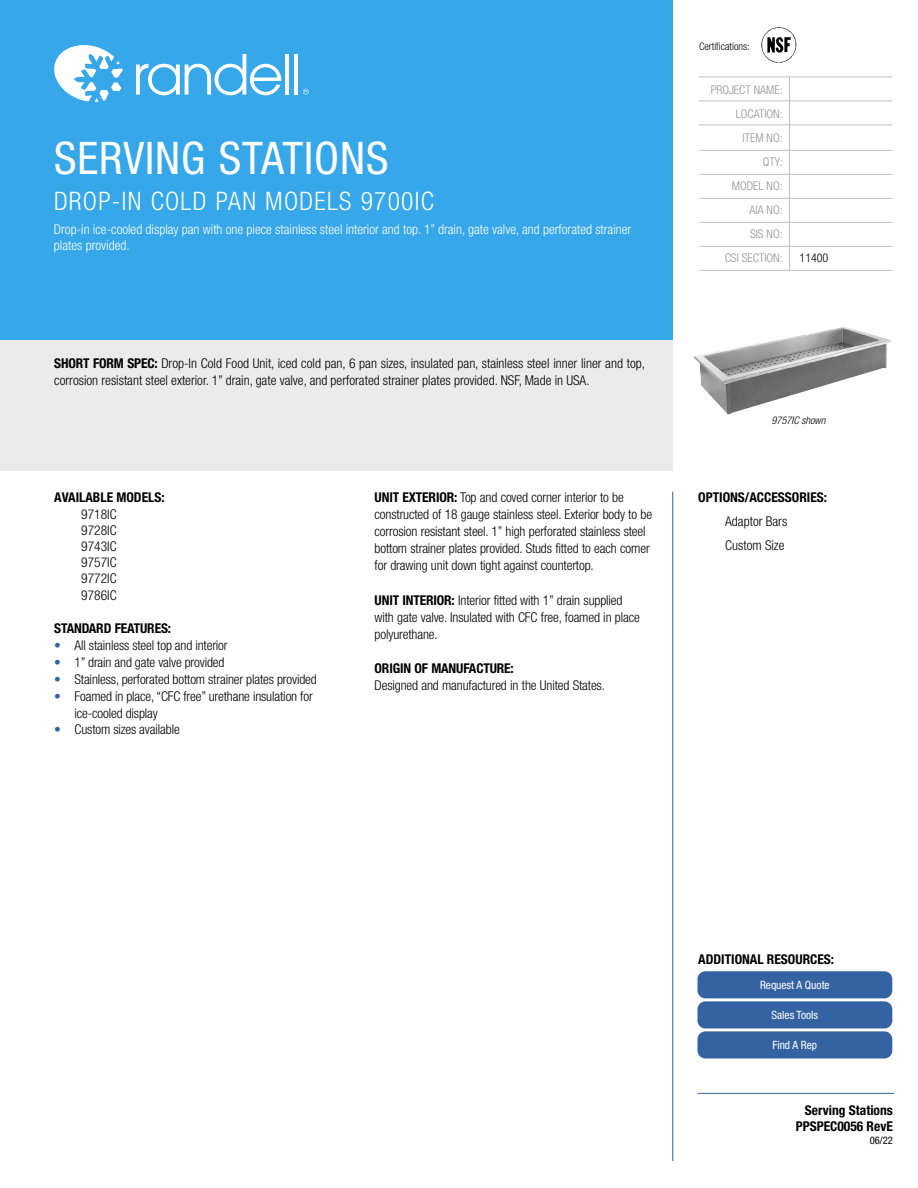
<style>
.page{position:relative;width:918px;height:1188px;background:#fff}
.page>*{position:absolute;margin:0;border:0;box-sizing:border-box;transform-origin:0 0}
.t1{font:condensed 45px "Helvetica Neue LT Std";letter-spacing:.02em;color:#fff}
.t2{font:300 condensed 25.5px "Helvetica Neue";letter-spacing:.05em;color:#fff}
.t3{font:300 condensed 13.5px/17px "Helvetica Neue";letter-spacing:-.01em;color:#000}
.t4{font:700 condensed 13.5px/16.2px "Helvetica Neue";color:#000;text-align:right}
.t5{font:300 condensed 13.5px/16.2px "Helvetica Neue";color:#fff}
.t6{font:300 condensed 12px/24px "Helvetica Neue";color:#939393;text-align:right}
.t7{font:300 condensed 12px "Helvetica Neue";color:#000}
.t8{font:condensed 11.4px "Helvetica Neue";color:#fff}
.t9{font:300 condensed 10.5px "Helvetica Neue";color:#000}
.t10{font:italic 300 condensed 10.5px "Helvetica Neue";color:#000}
.t11{font:condensed 10.5px "Helvetica Neue";color:#000}
.s1{font-weight:700}
.s2{color:#3563a1}
</style>
<div class="page">
<div style="left:0;top:0;width:673px;height:340px;background:#36a7e9"></div>
<hr style="left:698px;top:1093px;width:196px;height:1px;background:#3563a1">
<hr style="left:699px;top:77px;width:193px;height:1px;background:#c0c0c0">
<hr style="left:699px;top:101px;width:193px;height:1px;background:#c0c0c0">
<hr style="left:699px;top:125px;width:193px;height:1px;background:#c0c0c0">
<hr style="left:699px;top:150px;width:193px;height:1px;background:#c0c0c0">
<hr style="left:699px;top:174px;width:193px;height:1px;background:#c0c0c0">
<hr style="left:699px;top:198px;width:193px;height:1px;background:#c0c0c0">
<hr style="left:699px;top:222px;width:193px;height:1px;background:#c0c0c0">
<hr style="left:699px;top:246px;width:193px;height:1px;background:#c0c0c0">
<hr style="left:699px;top:270px;width:193px;height:1px;background:#c0c0c0">
<hr style="left:789px;top:77px;width:1px;height:193px;background:#c0c0c0">
<svg style="left:54px;top:45px;width:69px;height:57px"></svg>
<svg style="left:136px;top:54px;width:145px;height:41px"></svg>
<hr style="left:285px;top:54px;width:4px;height:41px;background:#fff">
<hr style="left:294px;top:54px;width:4px;height:41px;background:#fff">
<svg style="left:303px;top:89px;width:6px;height:6px"></svg>
<div style="left:0;top:341px;width:672px;height:130px;background:#ebebeb"></div>
<hr style="left:672px;top:492px;width:1px;height:669px;background:#3563a1">
<div style="left:697px;top:971px;width:195px;height:27px;background:#3563a1;border-radius:8px"></div>
<div style="left:697px;top:1001px;width:195px;height:27px;background:#3563a1;border-radius:8px"></div>
<div style="left:697px;top:1031px;width:195px;height:27px;background:#3563a1;border-radius:8px"></div>
<img style="left:694px;top:327px;width:198px;height:87px">
<img style="left:761px;top:27px;width:35px;height:35px">
<h1 class="t1" style="left:54px;top:132px;width:336px">SERVING STATIONS</h1>
<h2 class="t2" style="left:54px;top:187px;width:382px">DROP-IN COLD PAN MODELS 9700IC</h2>
<p class="t5" style="left:54px;top:221px;width:579px">Drop-in ice-cooled display pan with one piece stainless steel interior and top. 1” drain, gate valve, and perforated strainer plates provided.</p>
<p class="t3" style="left:54px;top:355px;width:592px;line-height:16.2px"><span class="s1">SHORT FORM SPEC:</span> Drop-In Cold Food Unit, iced cold pan, 6 pan sizes, insulated pan, stainless steel inner liner and top, corrosion resistant steel exterior. 1” drain, gate valve, and perforated strainer plates provided. NSF, Made in USA.</p>
<p class="t4" style="left:54px;top:489px;width:112px">AVAILABLE MODELS:</p>
<p class="t3" style="left:81px;top:506px;width:37px;line-height:16.2px;text-align:justify">9718IC 9728IC 9743IC 9757IC 9772IC 9786IC</p>
<p class="t4" style="left:54px;top:620px;width:118px">STANDARD FEATURES:</p>
<p class="t3" style="left:54px;top:636px;width:175px"><span class="s2">•</span> All stainless steel top and interior</p>
<p class="t3" style="left:54px;top:653px;width:172px"><span class="s2">•</span> 1” drain and gate valve provided</p>
<p class="t3" style="left:54px;top:670px;width:264px"><span class="s2">•</span> Stainless, perforated bottom strainer plates provided</p>
<p class="t3" style="left:75px;top:687px;width:240px;text-indent:-20px"><span class="s2">•</span> Foamed in place, “CFC free” urethane insulation for ice-cooled display</p>
<p class="t3" style="left:54px;top:721px;width:127px"><span class="s2">•</span> Custom sizes available</p>
<p class="t3" style="left:375px;top:489px;width:279px"><span class="s1">UNIT EXTERIOR:</span> Top and coved corner interior to be constructed of 18 gauge stainless steel. Exterior body to be corrosion resistant steel. 1” high perforated stainless steel bottom strainer plates provided. Studs fitted to each corner for drawing unit down tight against countertop.</p>
<p class="t3" style="left:375px;top:592px;width:267px"><span class="s1">UNIT INTERIOR:</span> Interior fitted with 1” drain supplied with gate valve. Insulated with CFC free, foamed in place polyurethane.</p>
<p class="t4" style="left:375px;top:660px;width:141px">ORIGIN OF MANUFACTURE:</p>
<p class="t3" style="left:375px;top:676px;width:232px">Designed and manufactured in the United States.</p>
<p class="t9" style="left:699px;top:40px;width:52px">Certifications:</p>
<p class="t6" style="left:711px;top:77px;width:73px">PROJECT NAME:<br>LOCATION:<br>ITEM NO:<br>QTY:<br>MODEL NO:<br>AIA NO:<br>SIS NO:<br>CSI SECTION:</p>
<p class="t7" style="left:800px;top:251px;width:30px">11400</p>
<p class="t10" style="left:771px;top:415px;width:56px">9757IC shown</p>
<p class="t4" style="left:698px;top:489px;width:130px">OPTIONS/ACCESSORIES:</p>
<p class="t3" style="left:725px;top:509px;width:64px;line-height:23.7px">Adaptor Bars<br>Custom Size</p>
<p class="t4" style="left:698px;top:951px;width:137px">ADDITIONAL RESOURCES:</p>
<p class="t8" style="left:760px;top:979px;width:71px">Request A Quote</p>
<p class="t8" style="left:772px;top:1009px;width:48px">Sales Tools</p>
<p class="t8" style="left:772px;top:1039px;width:46px">Find A Rep</p>
<p class="t4" style="left:796px;top:1102px;width:99px">Serving Stations<br>PPSPEC0056 RevE</p>
<p class="t11" style="left:870px;top:1134px;width:25px">06/22</p>
</div>
